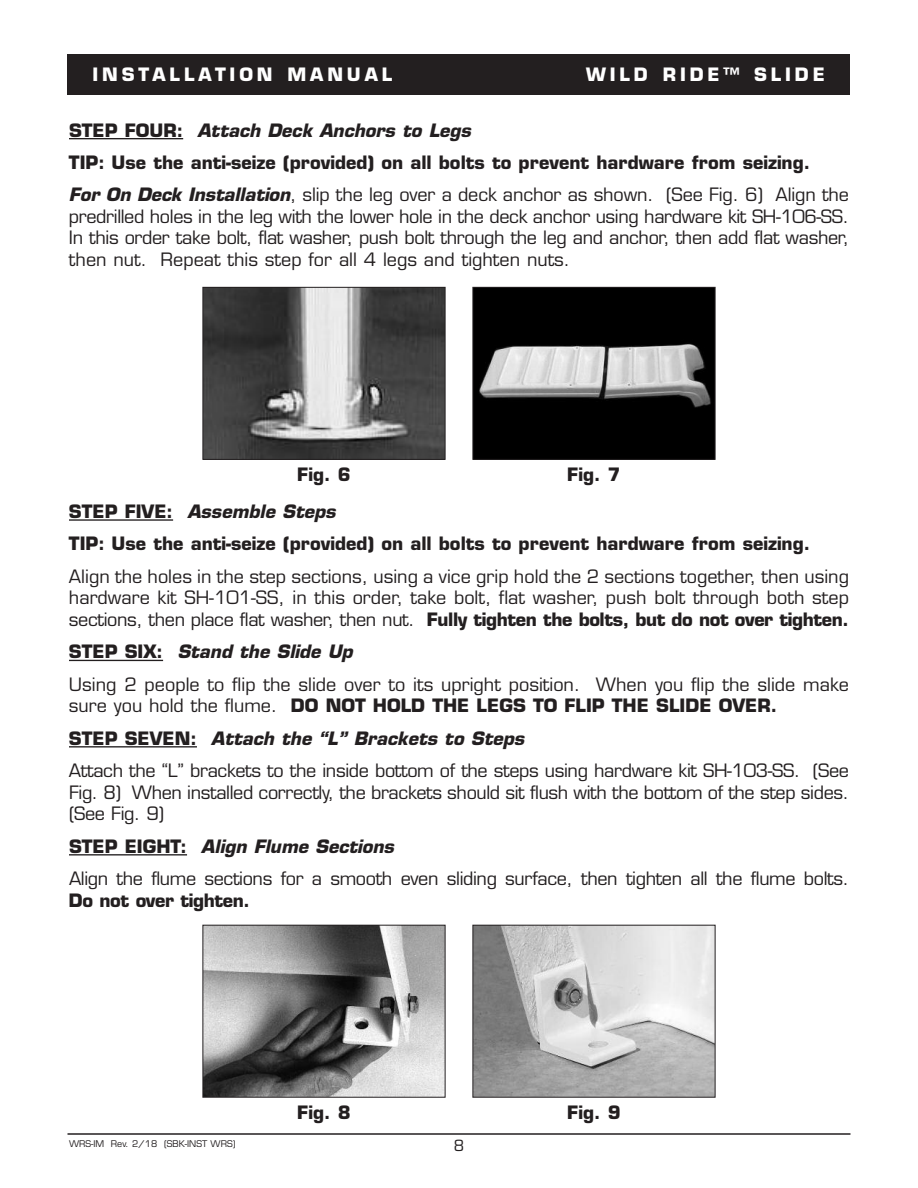
<style>
.page{position:relative;width:918px;height:1188px;background:#fff}
.page>*{position:absolute;margin:0;border:0;box-sizing:border-box;transform-origin:0 0}
.t1{font:18px/21.6px "Eurostile";letter-spacing:-.02em;color:#231f20}
.t2{font:700 18px/32.4px "Eurostile";color:#231f20}
.t3{font:18px/32.4px "Eurostile";color:#231f20}
.t4{font:700 18px "Eurostile";letter-spacing:.215em;color:#fff}
.t5{font:700 18px "Eurostile";letter-spacing:-.02em;color:#231f20}
.t6{font:15px "Eurostile";color:#231f20}
.t7{font:9px "Eurostile";color:#231f20}
.s1{font-style:italic}
.s2{font-weight:400}
.s3{font-weight:700}
.s4{font-weight:700;font-style:italic}
</style>
<div class="page">
<div style="left:68px;top:54px;width:782px;height:40px;background:#231f20"></div>
<hr style="left:68px;top:1133px;width:782px;height:2px;background:#231f20">
<hr style="left:69px;top:138px;width:114px;height:1px;background:#231f20">
<img style="left:204px;top:289px;width:240px;height:169px">
<div style="left:202px;top:287px;width:244px;height:173px;border:1px solid #231f20"></div>
<img style="left:474px;top:289px;width:240px;height:169px">
<div style="left:472px;top:287px;width:244px;height:173px;border:1px solid #231f20"></div>
<img style="left:204px;top:927px;width:240px;height:169px">
<div style="left:202px;top:925px;width:244px;height:173px;border:1px solid #231f20"></div>
<img style="left:474px;top:927px;width:240px;height:169px">
<div style="left:472px;top:925px;width:244px;height:173px;border:1px solid #231f20"></div>
<hr style="left:69px;top:519px;width:104px;height:2px;background:#231f20">
<hr style="left:69px;top:660px;width:94px;height:1px;background:#231f20">
<hr style="left:69px;top:746px;width:128px;height:2px;background:#231f20">
<hr style="left:69px;top:854px;width:118px;height:2px;background:#231f20">
<p class="t4" style="left:92px;top:67px;width:301px">INSTALLATION MANUAL</p>
<p class="t4" style="left:586px;top:67px;width:240px">WILD RIDE™ SLIDE</p>
<p class="t2" style="left:69px;top:116px;width:781px">STEP FOUR: <span class="s1">Attach Deck Anchors to Legs<br></span>TIP: Use the anti-seize (provided) on all bolts to prevent hardware from seizing.<br><span class="s1">For On Deck Installation</span><span class="s2">, slip the leg over a deck anchor as shown. (See Fig. 6) Align the</span></p>
<p class="t1" style="left:69px;top:207px;width:781px;text-align:justify">predrilled holes in the leg with the lower hole in the deck anchor using hardware kit SH-106-SS.<br>In this order take bolt, flat washer, push bolt through the leg and anchor, then add flat washer, then nut. Repeat this step for all 4 legs and tighten nuts.</p>
<p class="t2" style="left:297px;top:460px;width:55px">Fig. 6</p>
<p class="t2" style="left:567px;top:460px;width:55px">Fig. 7</p>
<p class="t2" style="left:69px;top:497px;width:743px">STEP FIVE: <span class="s1">Assemble Steps<br></span>TIP: Use the anti-seize (provided) on all bolts to prevent hardware from seizing.</p>
<p class="t1" style="left:69px;top:567px;width:782px;text-align:justify">Align the holes in the step sections, using a vice grip hold the 2 sections together, then using hardware kit SH-101-SS, in this order, take bolt, flat washer, push bolt through both step sections, then place flat washer, then nut. <span class="s3">Fully tighten the bolts, but do not over tighten.</span></p>
<p class="t3" style="left:69px;top:637px;width:782px"><span class="s3">STEP SIX:</span> <span class="s4">Stand the Slide Up<br></span>Using 2 people to flip the slide over to its upright position. When you flip the slide make</p>
<p class="t1" style="left:69px;top:691px;width:781px;line-height:32.4px">sure you hold the flume. <span class="s3">DO NOT HOLD THE LEGS TO FLIP THE SLIDE OVER.<br>STEP SEVEN:</span> <span class="s4">Attach the “L” Brackets to Steps<br></span>Attach the “L” brackets to the inside bottom of the steps using hardware kit SH-103-SS. (See</p>
<p class="t1" style="left:69px;top:783px;width:781px">Fig. 8) When installed correctly, the brackets should sit flush with the bottom of the step sides. (See Fig. 9)</p>
<p class="t1" style="left:69px;top:832px;width:781px;line-height:32.4px"><span class="s3">STEP EIGHT:</span> <span class="s4">Align Flume Sections<br></span>Align the flume sections for a smooth even sliding surface, then tighten all the flume bolts.</p>
<p class="t5" style="left:69px;top:893px;width:182px">Do not over tighten.</p>
<p class="t2" style="left:297px;top:1098px;width:55px">Fig. 8</p>
<p class="t2" style="left:567px;top:1098px;width:55px">Fig. 9</p>
<p class="t7" style="left:69px;top:1140px;width:168px">WRS-IM Rev. 2/18 (SBK-INST WRS)</p>
<p class="t6" style="left:454px;top:1140px;width:12px">8</p>
</div>
